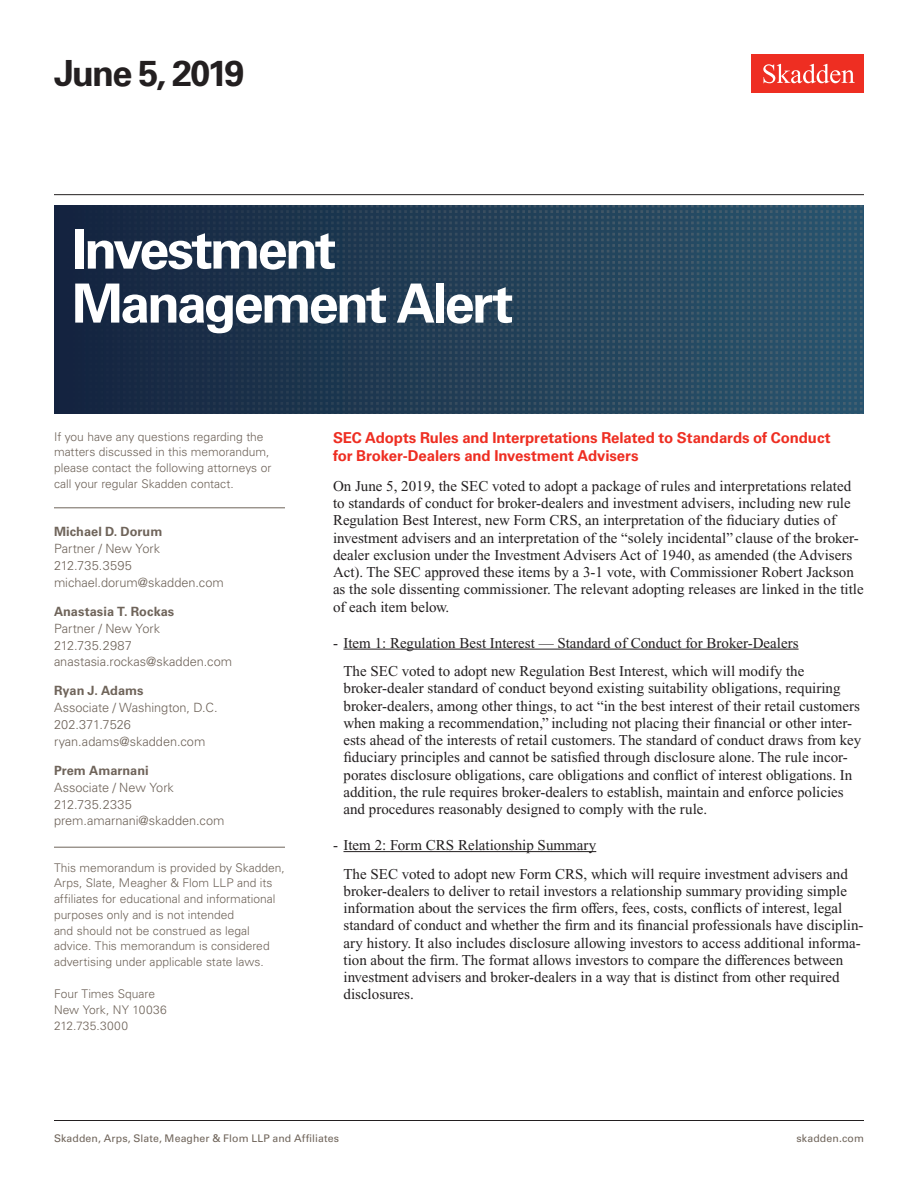
<style>
.page{position:relative;width:918px;height:1188px;background:#fff}
.page>*{position:absolute;margin:0;border:0;box-sizing:border-box;transform-origin:0 0}
.t1{font:700 54px/54px "Univers LT Std";letter-spacing:-.055em;color:#fff}
.t2{font:700 36px "Univers LT Std";letter-spacing:-.055em;color:#231f20}
.Main_Body{font:15px/17.2px "Times New Roman PS Std";color:#231f20}
.First_Level_Heading{font:700 15px/18px "Univers LT Std";letter-spacing:-.005em;color:#ee2e22}
.Contacts{font:300 12.75px "Univers LT Std";color:#6f645a}
.Contacts_Name{font:700 12.75px "Univers LT Std";color:#6f645a}
.Sidebar_body_rule_ab{font:300 12px/15.8px "Univers LT Std";color:#6f645a}
.Sidebar_body_rule_be{font:300 12px/15.8px "Univers LT Std";color:#6f645a}
.Firm_Address{font:300 12px/15.8px "Univers LT Std";color:#6f645a}
.t3{font:10.5px "Univers LT Std";letter-spacing:.01em;color:#6f645a}
</style>
<div class="page">
<div style="left:752px;top:54px;width:112px;height:39px;background:#ee2e22"></div>
<svg style="left:763px;top:64px;width:92px;height:19px"></svg>
<hr style="left:54px;top:1120px;width:810px;height:1px;background:#231f20">
<hr style="left:54px;top:194px;width:810px;height:1px;background:#231f20">
<hr style="left:344px;top:649px;width:455px;height:1px;background:#231f20">
<hr style="left:344px;top:851px;width:252px;height:1px;background:#231f20">
<hr style="left:54px;top:507px;width:231px;height:1px;background:#6f645a">
<hr style="left:54px;top:847px;width:231px;height:1px;background:#6f645a">
<img style="left:54px;top:206px;width:810px;height:208px">
<h1 class="t2" style="left:54px;top:53px;width:192px">June 5, 2019</h1>
<p class="t1" style="left:72px;top:223px;width:443px">Investment<br>Management Alert</p>
<p class="Sidebar_body_rule_be" style="left:54px;top:429px;width:219px">If you have any questions regarding the matters discussed in this memorandum, please contact the following attorneys or call your regular Skadden contact.</p>
<p class="Contacts_Name" style="left:54px;top:524px;width:110px">Michael D. Dorum</p>
<p class="Contacts" style="left:54px;top:541px;width:108px">Partner / New York</p>
<p class="Contacts" style="left:54px;top:558px;width:80px">212.735.3595</p>
<p class="Contacts" style="left:54px;top:575px;width:171px">michael.dorum@skadden.com</p>
<p class="Contacts_Name" style="left:54px;top:604px;width:122px">Anastasia T. Rockas</p>
<p class="Contacts" style="left:54px;top:620px;width:108px">Partner / New York</p>
<p class="Contacts" style="left:54px;top:637px;width:79px">212.735.2987</p>
<p class="Contacts" style="left:54px;top:654px;width:180px">anastasia.rockas@skadden.com</p>
<p class="Contacts_Name" style="left:54px;top:683px;width:91px">Ryan J. Adams</p>
<p class="Contacts" style="left:54px;top:700px;width:165px">Associate / Washington, D.C.</p>
<p class="Contacts" style="left:54px;top:717px;width:79px">202.371.7526</p>
<p class="Contacts" style="left:54px;top:734px;width:153px">ryan.adams@skadden.com</p>
<p class="Contacts_Name" style="left:54px;top:763px;width:96px">Prem Amarnani</p>
<p class="Contacts" style="left:54px;top:779px;width:121px">Associate / New York</p>
<p class="Contacts" style="left:54px;top:796px;width:79px">212.735.2335</p>
<p class="Contacts" style="left:54px;top:813px;width:172px">prem.amarnani@skadden.com</p>
<p class="Sidebar_body_rule_ab" style="left:54px;top:859px;width:232px">This memorandum is provided by Skadden, Arps, Slate, Meagher &amp; Flom LLP and its affiliates for educational and informational purposes only and is not intended<br>and should not be construed as legal advice. This memorandum is considered advertising under applicable state laws.</p>
<p class="Firm_Address" style="left:54px;top:986px;width:114px">Four Times Square<br>New York, NY 10036<br>212.735.3000</p>
<h2 class="First_Level_Heading" style="left:333px;top:429px;width:499px">SEC Adopts Rules and Interpretations Related to Standards of Conduct for Broker-Dealers and Investment Advisers</h2>
<p class="Main_Body" style="left:333px;top:477px;width:532px">On June 5, 2019, the SEC voted to adopt a package of rules and interpretations related to standards of conduct for broker-dealers and investment advisers, including new rule Regulation Best Interest, new Form CRS, an interpretation of the fiduciary duties of investment advisers and an interpretation of the “solely incidental” clause of the broker&shy;dealer exclusion under the Investment Advisers Act of 1940, as amended (the Advisers Act). The SEC approved these items by a 3-1 vote, with Commissioner Robert Jackson as the sole dissenting commissioner. The relevant adopting releases are linked in the title of each item below.</p>
<p class="Main_Body" style="left:333px;top:634px;width:467px">- Item 1: Regulation Best Interest — Standard of Conduct for Broker-Dealers</p>
<p class="Main_Body" style="left:344px;top:663px;width:519px">The SEC voted to adopt new Regulation Best Interest, which will modify the broker-dealer standard of conduct beyond existing suitability obligations, requiring broker-dealers, among other things, to act “in the best interest of their retail customers when making a recommendation,” including not placing their financial or other inter&shy;ests ahead of the interests of retail customers. The standard of conduct draws from key fiduciary principles and cannot be satisfied through disclosure alone. The rule incor&shy;porates disclosure obligations, care obligations and conflict of interest obligations. In addition, the rule requires broker-dealers to establish, maintain and enforce policies and procedures reasonably designed to comply with the rule.</p>
<p class="Main_Body" style="left:333px;top:837px;width:265px">- Item 2: Form CRS Relationship Summary</p>
<p class="Main_Body" style="left:344px;top:865px;width:521px">The SEC voted to adopt new Form CRS, which will require investment advisers and broker-dealers to deliver to retail investors a relationship summary providing simple information about the services the firm offers, fees, costs, conflicts of interest, legal standard of conduct and whether the firm and its financial professionals have disciplin&shy;ary history. It also includes disclosure allowing investors to access additional informa&shy;tion about the firm. The format allows investors to compare the differences between investment advisers and broker-dealers in a way that is distinct from other required disclosures.</p>
<p class="t3" style="left:54px;top:1132px;width:287px">Skadden, Arps, Slate, Meagher &amp; Flom LLP and Affiliates</p>
<p class="t3" style="left:797px;top:1132px;width:69px">skadden.com</p>
</div>
